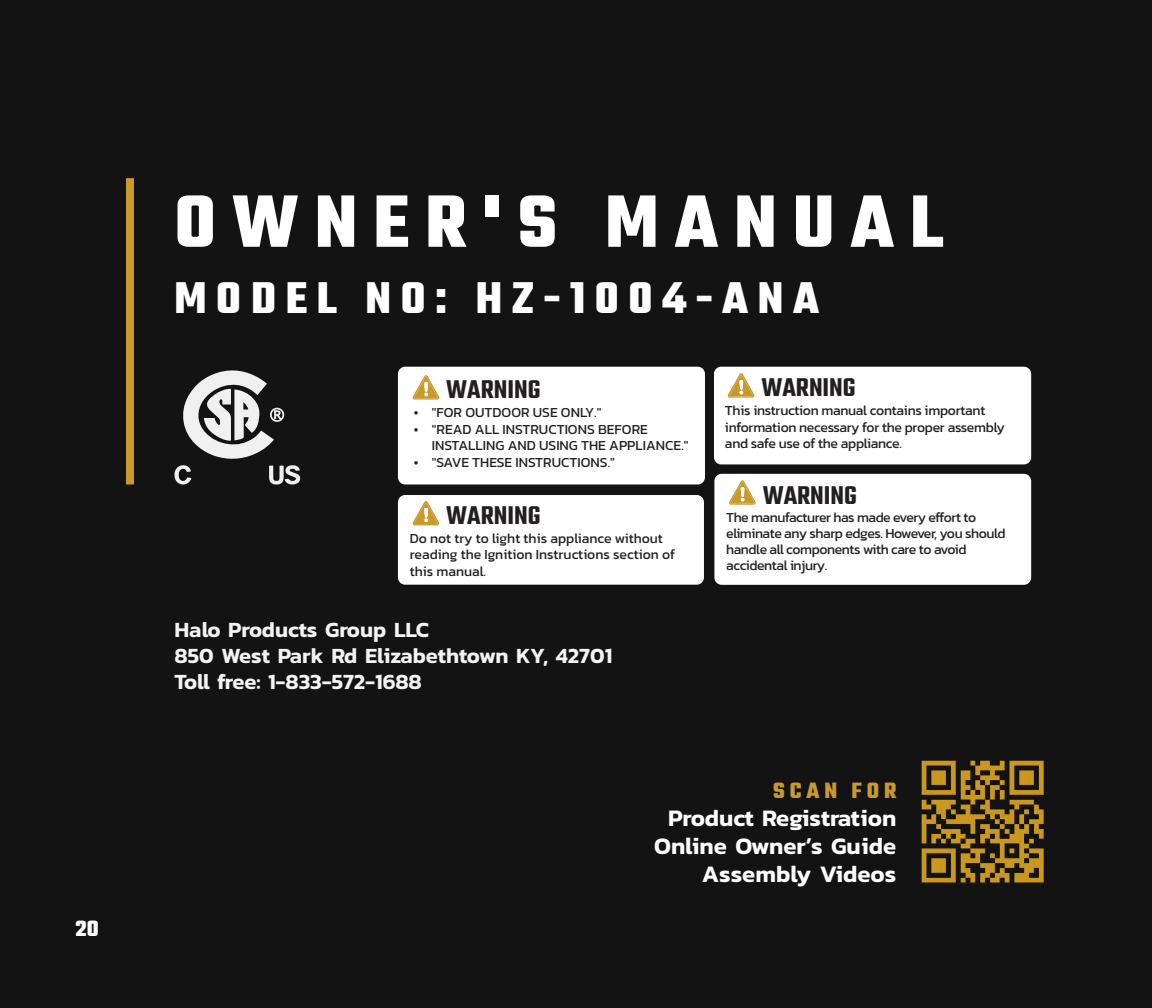
<style>
.page{position:relative;width:1152px;height:1008px;background:#141313}
.page>*{position:absolute;margin:0;border:0;box-sizing:border-box;transform-origin:0 0}
.t1{font:700 80px "Teko";letter-spacing:.2em;color:#fff}
.t2{font:700 48px "Teko";letter-spacing:.2em;color:#fff}
.t3{font:600 28px "Teko";color:#231f20}
.t4{font:600 24px/28px "Kanit";color:#fff;text-align:right}
.t5{font:700 24px "Teko";letter-spacing:.2em;color:#ca992b}
.t6{font:700 24px "Teko";color:#fff}
.t7{font:600 22px/26px "Kanit";letter-spacing:-.005em;color:#f3f3f3}
.t8{font:14px/16px "Kanit";letter-spacing:-.02em;color:#231f20}
.t9{font:14px/16.8px "Kanit";color:#231f20}
</style>
<div class="page">
<img style="left:921px;top:760px;width:123px;height:123px">
<div style="left:126px;top:178px;width:8px;height:306px;background:#ca992b"></div>
<svg style="left:174px;top:370px;width:126px;height:114px"></svg>
<div style="left:714px;top:367px;width:317px;height:97px;background:#fff;border-radius:7px"></div>
<svg style="left:728px;top:373px;width:26px;height:25px"></svg>
<div style="left:398px;top:495px;width:306px;height:90px;background:#fff;border-radius:7px"></div>
<svg style="left:413px;top:501px;width:26px;height:24px"></svg>
<div style="left:714px;top:474px;width:317px;height:111px;background:#fff;border-radius:7px"></div>
<svg style="left:729px;top:480px;width:27px;height:25px"></svg>
<div style="left:398px;top:367px;width:307px;height:117px;background:#fff;border-radius:7px"></div>
<svg style="left:413px;top:375px;width:26px;height:25px"></svg>
<h3 class="t6" style="left:76px;top:913px;width:25px">20</h3>
<h1 class="t1" style="left:175px;top:170px;width:770px">OWNER'S MANUAL</h1>
<h2 class="t2" style="left:175px;top:267px;width:646px">MODEL NO: HZ-1004-ANA</h2>
<h3 class="t3" style="left:446px;top:373px;width:96px">WARNING</h3>
<p class="t9" style="left:414px;top:403px;width:189px">• "FOR OUTDOOR USE ONLY."</p>
<p class="t9" style="left:432px;top:420px;width:258px;text-indent:-18px">• "READ ALL INSTRUCTIONS BEFORE<br>INSTALLING AND USING THE APPLIANCE."</p>
<p class="t9" style="left:414px;top:454px;width:203px">• "SAVE THESE INSTRUCTIONS."</p>
<h3 class="t3" style="left:761px;top:371px;width:96px">WARNING</h3>
<p class="t8" style="left:725px;top:401px;width:281px;line-height:16.8px">This instruction manual contains important information necessary for the proper assembly and safe use of the appliance.</p>
<h3 class="t3" style="left:763px;top:478px;width:96px">WARNING</h3>
<h3 class="t3" style="left:446px;top:499px;width:96px">WARNING</h3>
<p class="t8" style="left:726px;top:509px;width:281px">The manufacturer has made every effort to eliminate any sharp edges. However, you should handle all components with care to avoid accidental injury.</p>
<p class="t9" style="left:410px;top:529px;width:267px">Do not try to light this appliance without reading the Ignition Instructions section of this manual.</p>
<h3 class="t7" style="left:174px;top:617px;width:440px">Halo Products Group LLC<br>850 West Park Rd Elizabethtown KY, 42701<br>Toll free: 1-833-572-1688</h3>
<h3 class="t5" style="left:773px;top:775px;width:125px">SCAN FOR</h3>
<h3 class="t4" style="left:654px;top:804px;width:244px">Product Registration<br>Online Owner’s Guide<br>Assembly Videos</h3>
</div>
